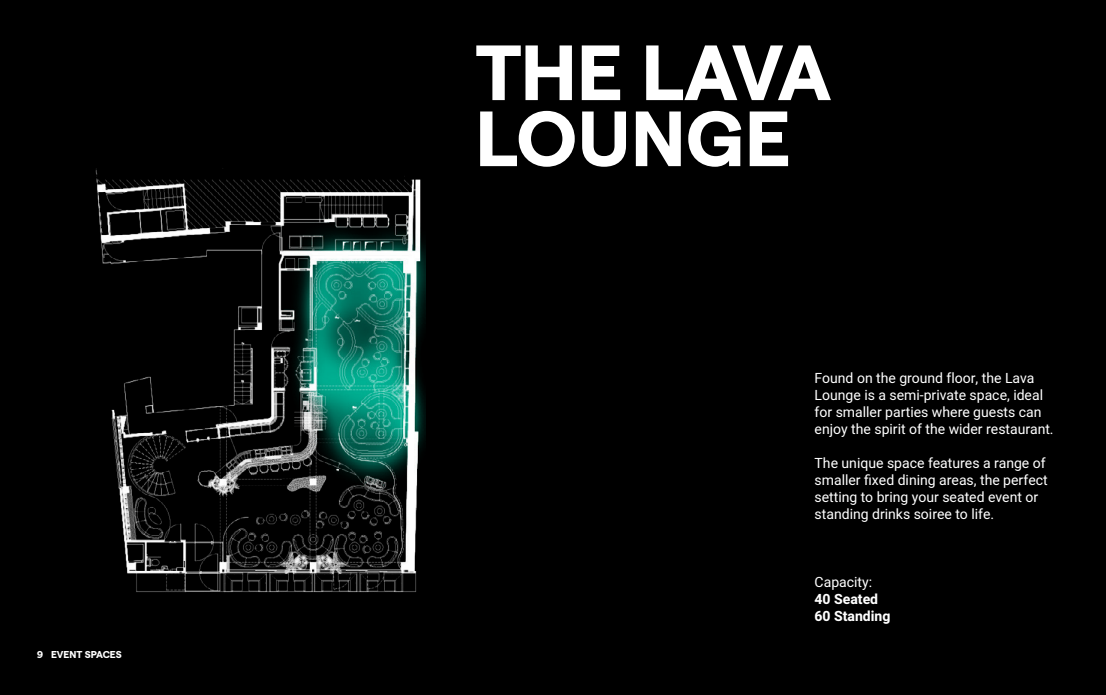
<style>
.page{position:relative;width:1106px;height:695px;background:#fff}
.page>*{position:absolute;margin:0;border:0;box-sizing:border-box;transform-origin:0 0}
.t1{font:700 78px/66px "Matter";color:#fff}
.t2{font:14px/17px "Heebo";color:#fff}
.t3{font:700 14px/17px "Heebo";color:#fff}
.t4{font:700 10px "Matter";color:#fff}
</style>
<div class="page">
<div style="left:0;top:0;width:1106px;height:694px;background:#000"></div>
<img style="left:95px;top:168px;width:330px;height:425px">
<p class="t4" style="left:37px;top:647px;width:86px">9 EVENT SPACES</p>
<h1 class="t1" style="left:475px;top:33px;width:357px">THE LAVA<br>LOUNGE</h1>
<p class="t2" style="left:814px;top:369px;width:240px">Found on the ground floor, the Lava Lounge is a semi-private space, ideal for smaller parties where guests can enjoy the spirit of the wider restaurant.</p>
<p class="t2" style="left:814px;top:454px;width:235px">The unique space features a range of smaller fixed dining areas, the perfect setting to bring your seated event or standing drinks soiree to life.</p>
<p class="t2" style="left:814px;top:573px;width:59px">Capacity:</p>
<p class="t3" style="left:814px;top:590px;width:77px">40 Seated<br>60 Standing</p>
</div>
